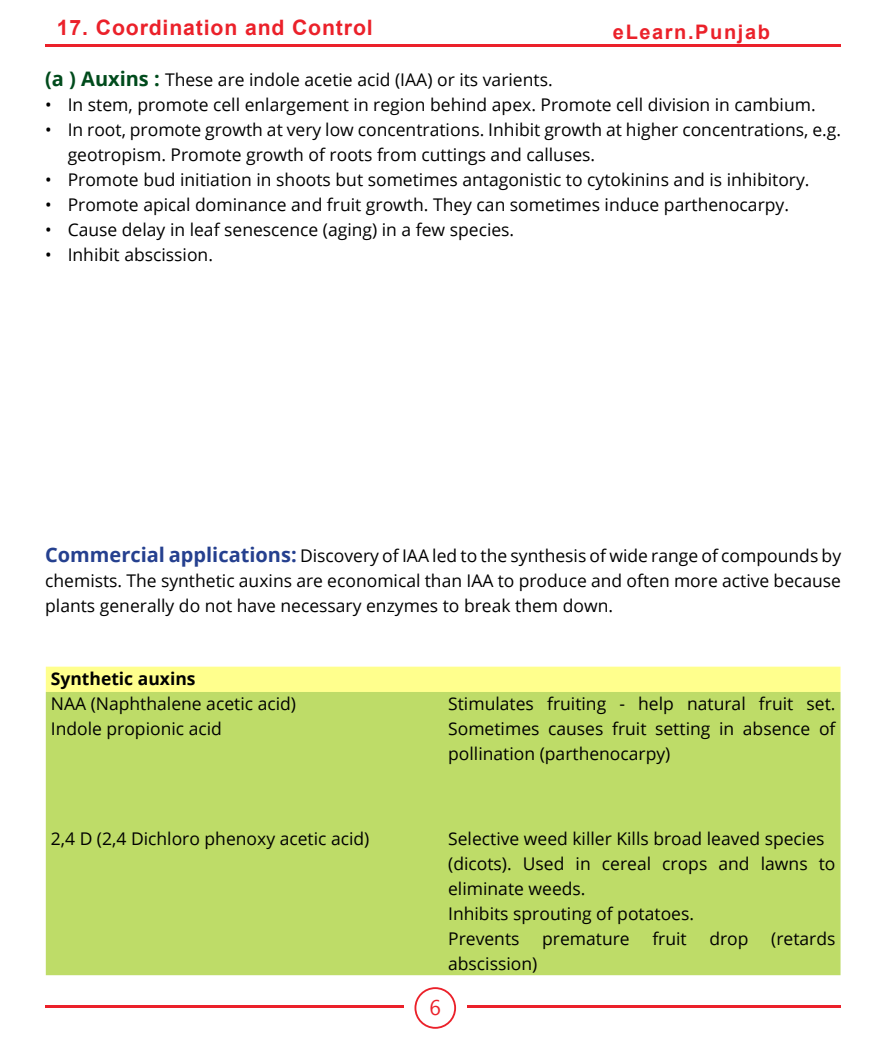
<style>
.page{position:relative;width:886px;height:1053px;background:#fff}
.page>*{position:absolute;margin:0;border:0;box-sizing:border-box;transform-origin:0 0}
.t1{font:700 21.25px "Arial";letter-spacing:.04em;color:#eb212a}
.t2{font:21.25px "Segoe UI";color:#eb212a}
.t3{font:700 20px "Arial";letter-spacing:.08em;color:#eb212a}
.t4{font:17.5px/25px "Open Sans";color:#000}
.t5{font:700 17.5px "Open Sans";color:#000}
.s1{font-weight:700;font-size:20px;color:#004b1c}
.s2{font-weight:700;font-size:20px;color:#25408f}
</style>
<div class="page">
<hr style="left:45px;top:1005px;width:359px;height:2px;background:#eb212a">
<hr style="left:467px;top:1005px;width:374px;height:2px;background:#eb212a">
<svg style="left:414px;top:987px;width:42px;height:41px"></svg>
<div style="left:416px;top:988px;width:38px;height:38px;background:#fff;border-radius:50%"></div>
<hr style="left:45px;top:45px;width:796px;height:2px;background:#eb212a">
<div style="left:46px;top:666px;width:794px;height:26px;background:#ffff8d"></div>
<div style="left:46px;top:692px;width:794px;height:283px;background:#bedc68"></div>
<p class="t1" style="left:57px;top:12px;width:317px">17. Coordination and Control</p>
<p class="t3" style="left:613px;top:18px;width:159px">eLearn.Punjab</p>
<p class="t4" style="left:45px;top:67px;width:509px"><span class="s1">(a ) Auxins :</span> These are indole acetie acid (IAA) or its varients.</p>
<p class="t4" style="left:45px;top:92px;width:772px">• In stem, promote cell enlargement in region behind apex. Promote cell division in cambium.</p>
<p class="t4" style="left:68px;top:117px;width:775px;text-indent:-23px">• In root, promote growth at very low concentrations. Inhibit growth at higher concentrations, e.g. geotropism. Promote growth of roots from cuttings and calluses.</p>
<p class="t4" style="left:45px;top:167px;width:766px">• Promote bud initiation in shoots but sometimes antagonistic to cytokinins and is inhibitory.</p>
<p class="t4" style="left:45px;top:192px;width:745px">• Promote apical dominance and fruit growth. They can sometimes induce parthenocarpy.</p>
<p class="t4" style="left:45px;top:217px;width:471px">• Cause delay in leaf senescence (aging) in a few species.</p>
<p class="t4" style="left:45px;top:242px;width:169px">• Inhibit abscission.</p>
<p class="t4" style="left:45px;top:542px;width:797px;text-align:justify"><span class="s2">Commercial applications:</span> Discovery of IAA led to the synthesis of wide range of compounds by chemists. The synthetic auxins are economical than IAA to produce and often more active because plants generally do not have necessary enzymes to break them down.</p>
<p class="t5" style="left:51px;top:666px;width:146px">Synthetic auxins</p>
<p class="t4" style="left:51px;top:690px;width:247px">NAA (Naphthalene acetic acid)<br>Indole propionic acid</p>
<p class="t4" style="left:448px;top:690px;width:389px;text-align:justify">Stimulates fruiting - help natural fruit set.<br>Sometimes causes fruit setting in absence of pollination (parthenocarpy)</p>
<p class="t4" style="left:51px;top:825px;width:320px">2,4 D (2,4 Dichloro phenoxy acetic acid)</p>
<p class="t4" style="left:448px;top:825px;width:389px">Selective weed killer Kills broad leaved species (dicots). Used in cereal crops and lawns to eliminate weeds.<br>Inhibits sprouting of potatoes.<br>Prevents</p>
<p class="t4" style="left:542px;top:925px;width:89px">premature</p>
<p class="t4" style="left:652px;top:925px;width:36px">fruit</p>
<p class="t4" style="left:709px;top:925px;width:41px">drop</p>
<p class="t4" style="left:771px;top:925px;width:66px">(retards</p>
<p class="t4" style="left:448px;top:950px;width:91px">abscission)</p>
<p class="t2" style="left:429px;top:990px;width:13px">6</p>
</div>
